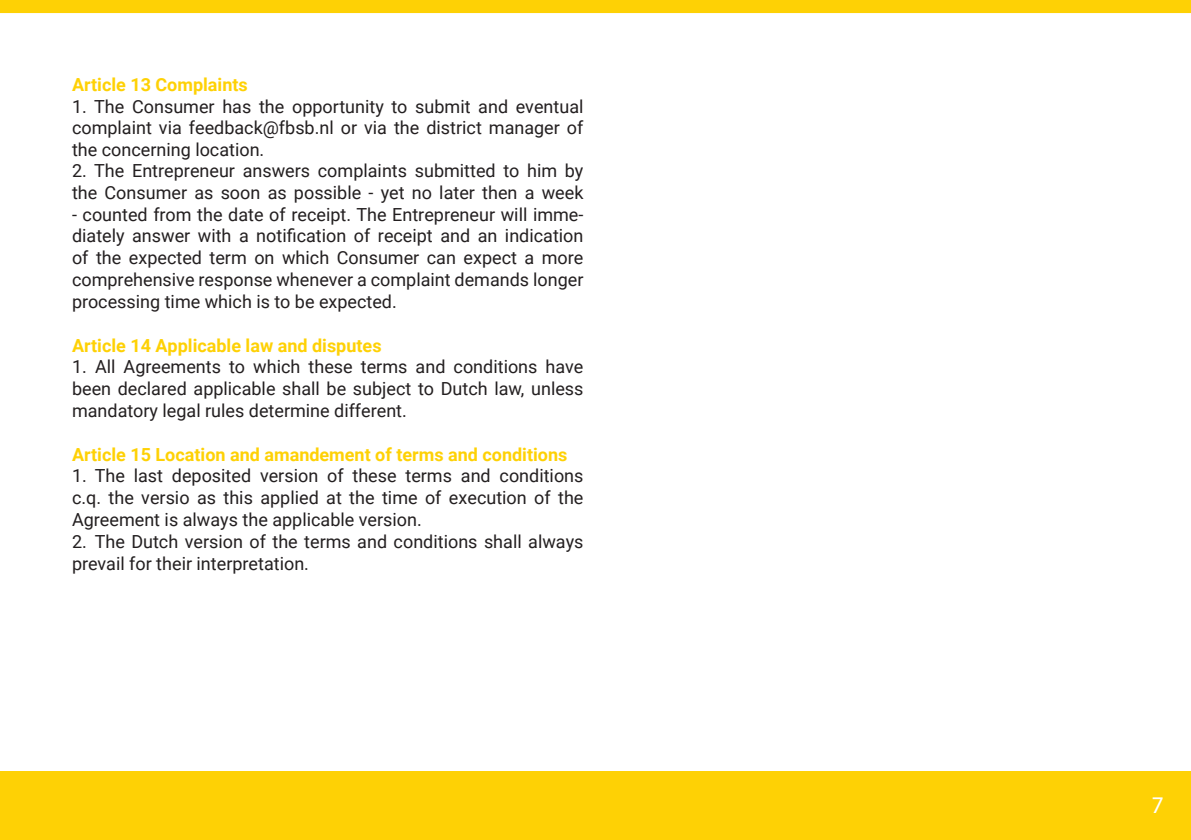
<style>
.page{position:relative;width:1191px;height:840px;background:#fff}
.page>*{position:absolute;margin:0;border:0;box-sizing:border-box;transform-origin:0 0}
.t1{font:24px "Myriad Pro";color:#fff}
.t2{font:18px/21.6px "Roboto";color:#231f20;text-align:justify}
.t3{font:700 18px "Roboto";color:#fed105}
</style>
<div class="page">
<div style="left:0;top:770px;width:1191px;height:69px;background:#fed105"></div>
<div style="left:0;top:0;width:1191px;height:13px;background:#fed105"></div>
<p class="t3" style="left:72px;top:72px;width:177px">Article 13 Complaints</p>
<p class="t2" style="left:72px;top:95px;width:513px">1. The Consumer has the opportunity to submit and eventual complaint via feedback@fbsb.nl or via the district manager of the concerning location.</p>
<p class="t2" style="left:72px;top:159px;width:513px">2. The Entrepreneur answers complaints submitted to him by the Consumer as soon as possible - yet no later then a week</p>
<p class="t2" style="left:72px;top:203px;width:513px">- counted from the date of receipt. The Entrepreneur will imme&shy;diately answer with a notification of receipt and an indication of the expected term on which Consumer can expect a more comprehensive response whenever a complaint demands longer processing time which is to be expected.</p>
<p class="t3" style="left:72px;top:332px;width:311px">Article 14 Applicable law and disputes</p>
<p class="t2" style="left:72px;top:355px;width:513px">1. All Agreements to which these terms and conditions have been declared applicable shall be subject to Dutch law, unless mandatory legal rules determine different.</p>
<p class="t3" style="left:72px;top:441px;width:497px">Article 15 Location and amandement of terms and conditions</p>
<p class="t2" style="left:72px;top:464px;width:513px">1. The last deposited version of these terms and conditions c.q. the versio as this applied at the time of execution of the Agreement is always the applicable version.</p>
<p class="t2" style="left:72px;top:529px;width:513px">2. The Dutch version of the terms and conditions shall always prevail for their interpretation.</p>
<p class="t1" style="left:1151px;top:789px;width:14px">7</p>
</div>
